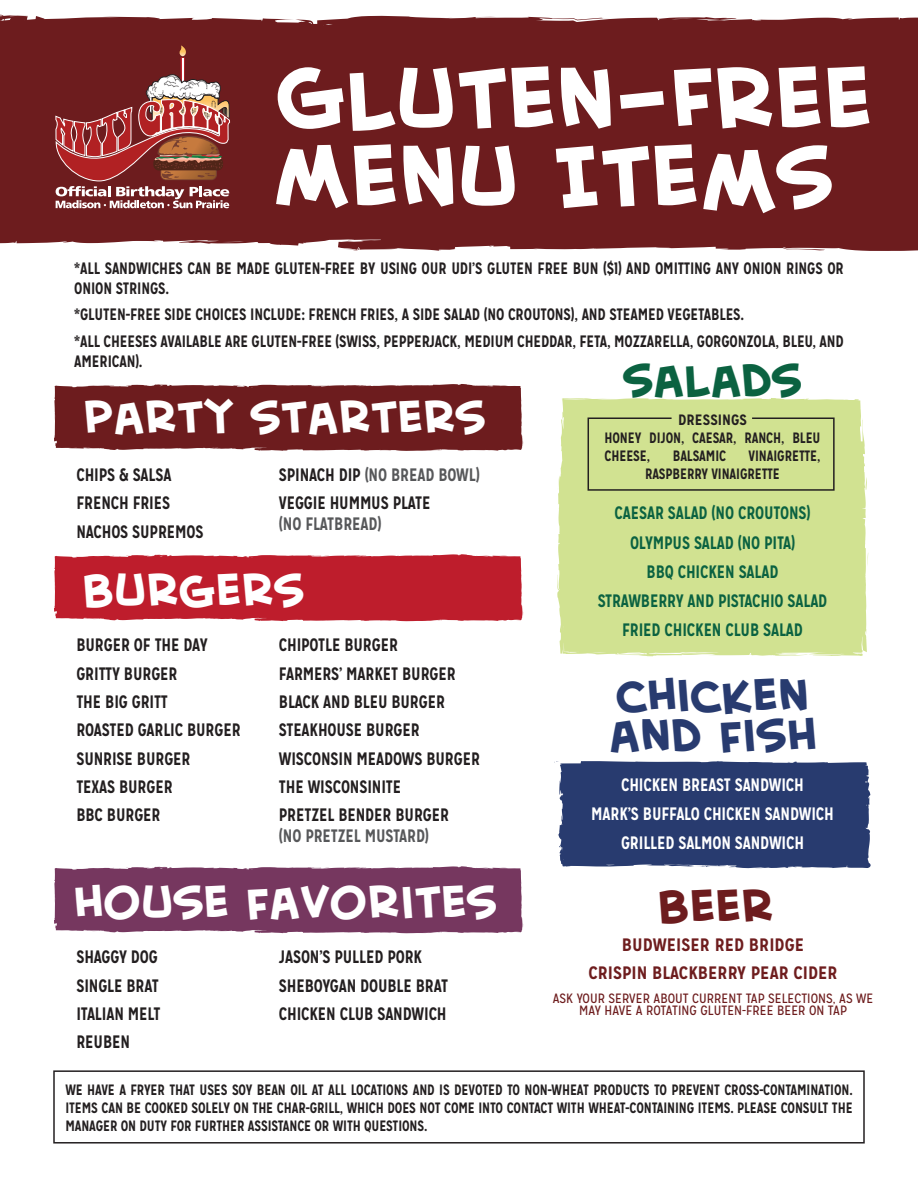
<style>
.page{position:relative;width:918px;height:1188px;background:#fff}
.page>*{position:absolute;margin:0;border:0;box-sizing:border-box;transform-origin:0 0}
.t1{font:85.5px/78px "Creative Block BB Bold";color:#fff}
.t2{font:45px "Creative Block BB Bold";color:#fff}
.t3{font:45px "Creative Block BB Bold";color:#283b6f}
.t4{font:45px "Creative Block BB Bold";color:#0b6241}
.t5{font:45px "Creative Block BB Bold";color:#6d1c1e}
.t6{font:700 18px "Mission Gothic";letter-spacing:-.01em;color:#231f20;scale:.9 1}
.t7{font:700 18px "Mission Gothic";letter-spacing:-.01em;color:#0b6241;scale:.9 1}
.t8{font:700 18px "Mission Gothic";letter-spacing:-.01em;color:#fff;scale:.9 1}
.t9{font:700 18px "Mission Gothic";letter-spacing:-.01em;color:#57585a;scale:.9 1}
.t10{font:700 18px "Mission Gothic";color:#6e1d1e}
.t11{font:700 16.5px/19.8px "Mission Gothic";letter-spacing:-.01em;color:#231f20;scale:.9 1}
.t12{font:700 15px/18px "Mission Gothic";letter-spacing:-.01em;color:#231f20;scale:.9 1}
.t13{font:700 15px "Mission Gothic";letter-spacing:-.01em;color:#231f20}
.t14{font:13.5px/12px "Mission Gothic";color:#6e1d1e;text-align:center}
.s1{color:#231f20}
</style>
<div class="page">
<div style="left:554px;top:761px;width:317px;height:107px;background:#283b6f"></div>
<div style="left:557px;top:398px;width:310px;height:259px;background:#d1e291"></div>
<svg style="left:866px;top:477px;width:1px;height:13px"></svg>
<svg style="left:54px;top:384px;width:469px;height:67px;background:#75282a"></svg>
<div style="left:0;top:14px;width:918px;height:237px;background:#6d1c1e"></div>
<svg style="left:54px;top:554px;width:469px;height:67px;background:#c12937"></svg>
<svg style="left:54px;top:866px;width:469px;height:67px;background:#7d4268"></svg>
<div style="left:53px;top:1070px;width:812px;height:74px;border:2px solid #231f20"></div>
<div style="left:587px;top:417px;width:248px;height:74px;background:#d1e291"></div>
<svg style="left:55px;top:45px;width:175px;height:163px;background:#934744"></svg>
<p class="t1" style="left:273px;top:60px;width:601px">GLUTEN-FREE<br>MENU ITEMS</p>
<p class="t11" style="left:74px;top:258px;width:857px">*ALL SANDWICHES CAN BE MADE GLUTEN-FREE BY USING OUR UDI’S GLUTEN FREE BUN ($1) AND OMITTING ANY ONION RINGS OR<br>ONION STRINGS.</p>
<p class="t11" style="left:74px;top:305px;width:746px">*GLUTEN-FREE SIDE CHOICES INCLUDE: FRENCH FRIES, A SIDE SALAD (NO CROUTONS), AND STEAMED VEGETABLES.</p>
<p class="t11" style="left:74px;top:331px;width:857px">*ALL CHEESES AVAILABLE ARE GLUTEN-FREE (SWISS, PEPPERJACK, MEDIUM CHEDDAR, FETA, MOZZARELLA, GORGONZOLA, BLEU, AND<br>AMERICAN).</p>
<p class="t4" style="left:623px;top:357px;width:180px">SALADS</p>
<p class="t2" style="left:83px;top:394px;width:404px">PARTY STARTERS</p>
<p class="t13" style="left:678px;top:410px;width:70px">DRESSINGS</p>
<p class="t12" style="left:605px;top:428px;width:241px">HONEY DIJON, CAESAR, RANCH, BLEU<br>CHEESE,</p>
<p class="t12" style="left:645px;top:446px;width:196px;text-indent:104px">VINAIGRETTE,<br>RASPBERRY VINAIGRETTE</p>
<p class="t7" style="left:615px;top:502px;width:219px">CAESAR SALAD (NO CROUTONS)</p>
<p class="t7" style="left:630px;top:531px;width:185px">OLYMPUS SALAD (NO PITA)</p>
<p class="t7" style="left:647px;top:560px;width:148px">BBQ CHICKEN SALAD</p>
<p class="t7" style="left:598px;top:589px;width:257px">STRAWBERRY AND PISTACHIO SALAD</p>
<p class="t7" style="left:622px;top:619px;width:202px">FRIED CHICKEN CLUB SALAD</p>
<p class="t12" style="left:673px;top:446px;width:61px">BALSAMIC</p>
<p class="t6" style="left:76px;top:463px;width:107px">CHIPS &amp; SALSA</p>
<p class="t9" style="left:279px;top:463px;width:225px"><span class="s1">SPINACH DIP</span> (NO BREAD BOWL)</p>
<p class="t6" style="left:76px;top:492px;width:106px">FRENCH FRIES</p>
<p class="t6" style="left:279px;top:492px;width:170px">VEGGIE HUMMUS PLATE</p>
<p class="t6" style="left:76px;top:520px;width:143px">NACHOS SUPREMOS</p>
<p class="t9" style="left:279px;top:513px;width:115px">(NO FLATBREAD)</p>
<p class="t2" style="left:83px;top:567px;width:222px">BURGERS</p>
<p class="t6" style="left:76px;top:634px;width:147px">BURGER OF THE DAY</p>
<p class="t6" style="left:279px;top:634px;width:134px">CHIPOTLE BURGER</p>
<p class="t6" style="left:76px;top:662px;width:114px">GRITTY BURGER</p>
<p class="t6" style="left:279px;top:662px;width:198px">FARMERS’ MARKET BURGER</p>
<p class="t6" style="left:76px;top:690px;width:103px">THE BIG GRITT</p>
<p class="t6" style="left:279px;top:690px;width:186px">BLACK AND BLEU BURGER</p>
<p class="t6" style="left:76px;top:719px;width:184px">ROASTED GARLIC BURGER</p>
<p class="t6" style="left:279px;top:719px;width:158px">STEAKHOUSE BURGER</p>
<p class="t6" style="left:76px;top:747px;width:128px">SUNRISE BURGER</p>
<p class="t6" style="left:279px;top:747px;width:225px">WISCONSIN MEADOWS BURGER</p>
<p class="t6" style="left:76px;top:775px;width:109px">TEXAS BURGER</p>
<p class="t6" style="left:279px;top:775px;width:137px">THE WISCONSINITE</p>
<p class="t6" style="left:76px;top:804px;width:95px">BBC BURGER</p>
<p class="t6" style="left:279px;top:804px;width:191px">PRETZEL BENDER BURGER</p>
<p class="t9" style="left:279px;top:825px;width:168px">(NO PRETZEL MUSTARD)</p>
<p class="t3" style="left:616px;top:672px;width:194px">CHICKEN</p>
<p class="t3" style="left:609px;top:713px;width:208px">AND FISH</p>
<p class="t8" style="left:621px;top:773px;width:205px">CHICKEN BREAST SANDWICH</p>
<p class="t8" style="left:591px;top:802px;width:271px">MARK’S BUFFALO CHICKEN SANDWICH</p>
<p class="t8" style="left:621px;top:831px;width:205px">GRILLED SALMON SANDWICH</p>
<p class="t2" style="left:73px;top:879px;width:425px">HOUSE FAVORITES</p>
<p class="t6" style="left:76px;top:946px;width:92px">SHAGGY DOG</p>
<p class="t6" style="left:279px;top:946px;width:161px">JASON’S PULLED PORK</p>
<p class="t6" style="left:76px;top:974px;width:93px">SINGLE BRAT</p>
<p class="t6" style="left:279px;top:974px;width:190px">SHEBOYGAN DOUBLE BRAT</p>
<p class="t6" style="left:76px;top:1002px;width:95px">ITALIAN MELT</p>
<p class="t6" style="left:279px;top:1002px;width:188px">CHICKEN CLUB SANDWICH</p>
<p class="t6" style="left:76px;top:1031px;width:61px">REUBEN</p>
<p class="t5" style="left:659px;top:883px;width:116px">BEER</p>
<p class="t10" style="left:622px;top:933px;width:184px">BUDWEISER RED BRIDGE</p>
<p class="t10" style="left:588px;top:962px;width:251px">CRISPIN BLACKBERRY PEAR CIDER</p>
<p class="t14" style="left:553px;top:993px;width:322px">ASK YOUR SERVER ABOUT CURRENT TAP SELECTIONS, AS WE<br>MAY HAVE A ROTATING GLUTEN-FREE BEER ON TAP</p>
<p class="t12" style="left:65px;top:1080px;width:876px;text-align:justify">WE HAVE A FRYER THAT USES SOY BEAN OIL AT ALL LOCATIONS AND IS DEVOTED TO NON-WHEAT PRODUCTS TO PREVENT CROSS-CONTAMINATION.<br>ITEMS CAN BE COOKED SOLELY ON THE CHAR-GRILL, WHICH DOES NOT COME INTO CONTACT WITH WHEAT-CONTAINING ITEMS. PLEASE CONSULT THE MANAGER ON DUTY FOR FURTHER ASSISTANCE OR WITH QUESTIONS.</p>
</div>
